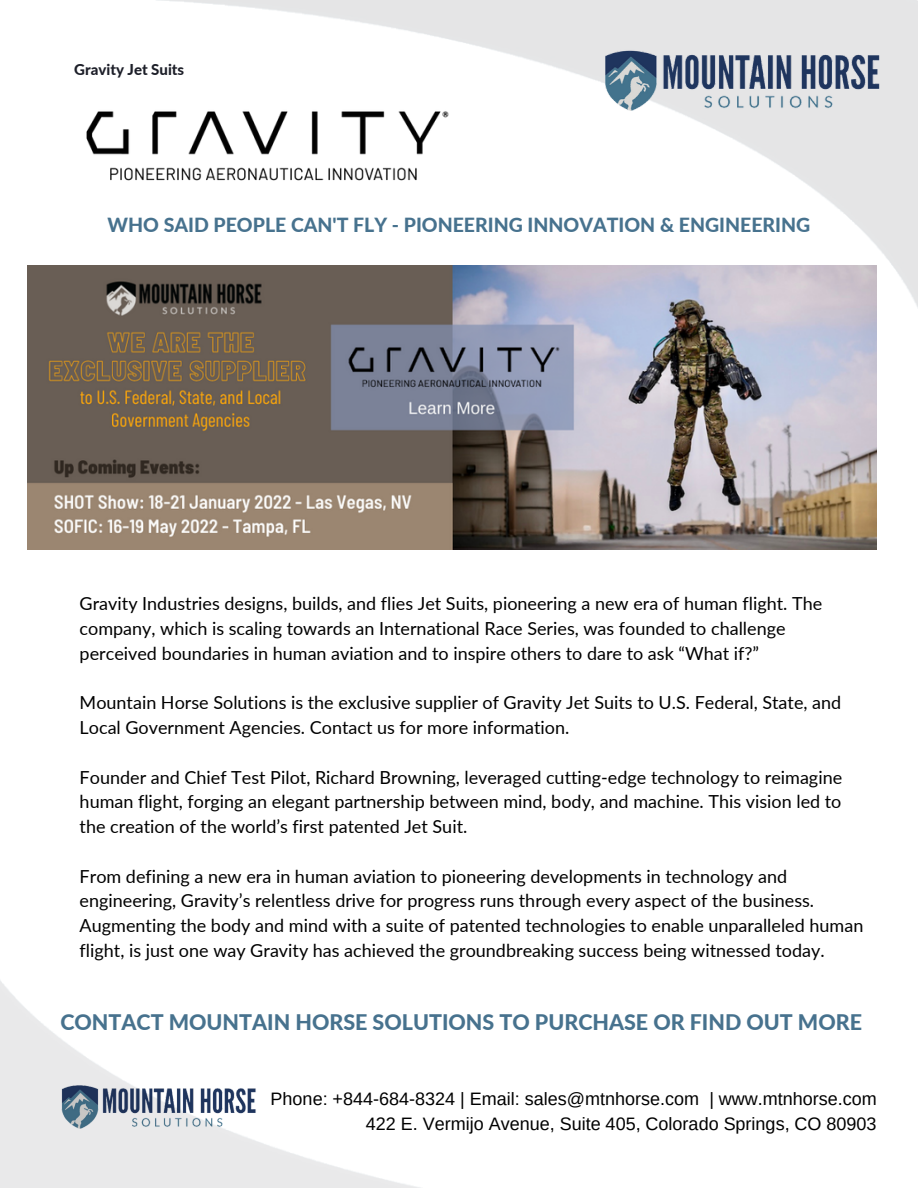
<style>
.page{position:relative;width:918px;height:1188px;background:#fff}
.page>*{position:absolute;margin:0;border:0;box-sizing:border-box;transform-origin:0 0}
.t1{font:800 21.45px "Lato";color:#47728e}
.t2{font:800 19.5px "Lato";color:#47728e}
.t3{font:18px/24.8px "Lato";color:#000}
.t4{font:18px "Arimo";color:#000}
.t5{font:800 15px "Lato";color:#1d1f29}
</style>
<div class="page">
<img style="left:103px;top:0;width:815px;height:308px">
<img style="left:597px;top:49px;width:286px;height:62px">
<img style="left:0;top:980px;width:421px;height:208px">
<img style="left:86px;top:96px;width:373px;height:98px">
<img style="left:27px;top:266px;width:850px;height:283px">
<p class="t5" style="left:74px;top:61px;width:111px">Gravity Jet Suits</p>
<p class="t2" style="left:108px;top:213px;width:704px">WHO SAID PEOPLE CAN'T FLY - PIONEERING INNOVATION &amp; ENGINEERING</p>
<p class="t3" style="left:80px;top:591px;width:744px">Gravity Industries designs, builds, and flies Jet Suits, pioneering a new era of human flight. The company, which is scaling towards an International Race Series, was founded to challenge perceived boundaries in human aviation and to inspire others to dare to ask “What if?”</p>
<p class="t3" style="left:80px;top:690px;width:763px">Mountain Horse Solutions is the exclusive supplier of Gravity Jet Suits to U.S. Federal, State, and<br>Local Government Agencies. Contact us for more information.</p>
<p class="t3" style="left:80px;top:764px;width:764px;text-align:justify">Founder and Chief Test Pilot, Richard Browning, leveraged cutting-edge technology to reimagine human flight, forging an elegant partnership between mind, body, and machine. This vision led to the creation of the world’s first patented Jet Suit.</p>
<p class="t3" style="left:80px;top:863px;width:736px">From defining a new era in human aviation to pioneering developments in technology and engineering, Gravity’s relentless drive for progress runs through every aspect of the business.</p>
<p class="t3" style="left:80px;top:913px;width:785px">Augmenting the body and mind with a suite of patented technologies to enable unparalleled human flight, is just one way Gravity has achieved the groundbreaking success being witnessed today.</p>
<p class="t1" style="left:60px;top:1009px;width:803px">CONTACT MOUNTAIN HORSE SOLUTIONS TO PURCHASE OR FIND OUT MORE</p>
<p class="t4" style="left:271px;top:1089px;width:608px">Phone: +844-684-8324 | Email: sales@mtnhorse.com | www.mtnhorse.com</p>
<p class="t4" style="left:366px;top:1114px;width:512px">422 E. Vermijo Avenue, Suite 405, Colorado Springs, CO 80903</p>
</div>
